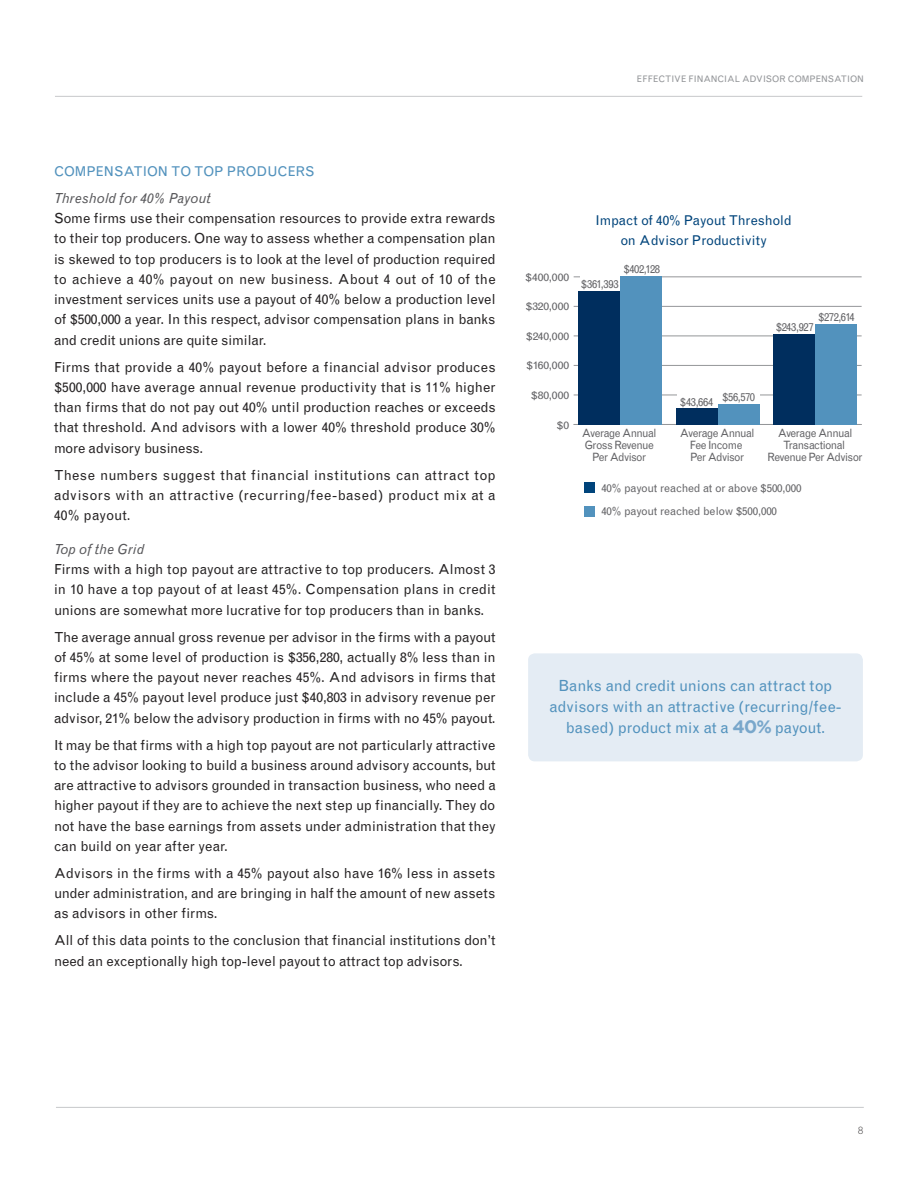
<style>
.page{position:relative;width:918px;height:1188px;background:#fff}
.page>*{position:absolute;margin:0;border:0;box-sizing:border-box;transform-origin:0 0}
.Body_Copy{font:15.3px/21px "Grotesque MTRJ Corrected";color:#5292bd;text-align:center}
.Body_Copy-2{font:13.8px/20.2px "Grotesque MTRJ Corrected";letter-spacing:-.005em;color:#262324;text-align:justify}
.Subhead_-_3rd_Tier{font:italic 13.8px "Grotesque MTRJ Corrected";color:#59595c}
.Subhead_-_Light_Blue{font:13.5px/20.2px "Grotesque MTRJ Corrected";letter-spacing:-.01em;color:#00447b;text-align:center}
.Subhead_-_Light_Blue-2{font:13.5px "Grotesque MTRJ Corrected";color:#5292bd}
.t1{font:11.4px/12px "Grotesque MTRJ Corrected";letter-spacing:-.05em;color:#656568;text-align:center;scale:.95 1}
.t2{font:11.4px "Grotesque MTRJ Corrected";letter-spacing:-.025em;color:#656568;scale:.95 1}
.Body_Copy-3{font:11.25px "Grotesque MTRJ Corrected";letter-spacing:-.01em;color:#656568}
.t3{font:10.8px "Grotesque MTRJ Corrected";letter-spacing:.01em;color:#656568;scale:1.1 1}
.t4{font:300 10.5px "Grotesque MTRJ Corrected";color:#262324}
.t5{font:9px "Grotesque MTRJ Corrected";color:#949699}
.s1{font-family:"Gotham";font-weight:700;font-size:18px;color:#79a7cb}
</style>
<div class="page">
<hr style="left:55px;top:96px;width:807px;height:1px;background:#c7c8ca">
<hr style="left:56px;top:1107px;width:808px;height:1px;background:#c7c8ca">
<div style="left:584px;top:482px;width:11px;height:11px;background:#00447b"></div>
<div style="left:584px;top:506px;width:11px;height:10px;background:#5292bd"></div>
<hr style="left:574px;top:424px;width:288px;height:1px;background:#949699">
<hr style="left:574px;top:395px;width:288px;height:1px;background:#949699">
<hr style="left:574px;top:365px;width:288px;height:1px;background:#949699">
<hr style="left:574px;top:336px;width:288px;height:1px;background:#949699">
<hr style="left:574px;top:306px;width:288px;height:1px;background:#949699">
<hr style="left:574px;top:277px;width:288px;height:1px;background:#949699">
<div style="left:620px;top:276px;width:42px;height:148px;background:#5292bd"></div>
<div style="left:718px;top:404px;width:42px;height:20px;background:#5292bd"></div>
<div style="left:815px;top:324px;width:42px;height:100px;background:#5292bd"></div>
<div style="left:578px;top:291px;width:42px;height:133px;background:#002e5e"></div>
<div style="left:676px;top:408px;width:42px;height:16px;background:#002e5e"></div>
<div style="left:773px;top:334px;width:42px;height:90px;background:#002e5e"></div>
<hr style="left:678px;top:393px;width:82px;height:4px;background:#fff">
<hr style="left:581px;top:276px;width:39px;height:4px;background:#fff">
<div style="left:528px;top:653px;width:335px;height:108px;background:#e4ecf4;border-radius:7px"></div>
<p class="t5" style="left:637px;top:73px;width:229px">EFFECTIVE FINANCIAL ADVISOR COMPENSATION</p>
<p class="Subhead_-_Light_Blue-2" style="left:54px;top:163px;width:262px">COMPENSATION TO TOP PRODUCERS</p>
<p class="Subhead_-_3rd_Tier" style="left:54px;top:190px;width:158px">Threshold for 40% Payout</p>
<p class="Body_Copy-2" style="left:54px;top:208px;width:443px">Some firms use their compensation resources to provide extra rewards to their top producers. One way to assess whether a compensation plan is skewed to top producers is to look at the level of production required to achieve a 40% payout on new business. About 4 out of 10 of the investment services units use a payout of 40% below a production level of $500,000 a year. In this respect, advisor compensation plans in banks and credit unions are quite similar.</p>
<p class="Body_Copy-2" style="left:54px;top:357px;width:443px">Firms that provide a 40% payout before a financial advisor produces $500,000 have average annual revenue productivity that is 11% higher than firms that do not pay out 40% until production reaches or exceeds that threshold. And advisors with a lower 40% threshold produce 30% more advisory business.</p>
<p class="Body_Copy-2" style="left:54px;top:465px;width:443px">These numbers suggest that financial institutions can attract top advisors with an attractive (recurring/fee-based) product mix at a 40% payout.</p>
<p class="Subhead_-_3rd_Tier" style="left:54px;top:541px;width:92px">Top of the Grid</p>
<p class="Body_Copy-2" style="left:54px;top:559px;width:443px">Firms with a high top payout are attractive to top producers. Almost 3 in 10 have a top payout of at least 45%. Compensation plans in credit unions are somewhat more lucrative for top producers than in banks.</p>
<p class="Body_Copy-2" style="left:54px;top:627px;width:443px">The average annual gross revenue per advisor in the firms with a payout of 45% at some level of production is $356,280, actually 8% less than in firms where the payout never reaches 45%. And advisors in firms that include a 45% payout level produce just $40,803 in advisory revenue per advisor, 21% below the advisory production in firms with no 45% payout.</p>
<p class="Body_Copy-2" style="left:54px;top:735px;width:443px">It may be that firms with a high top payout are not particularly attractive to the advisor looking to build a business around advisory accounts, but are attractive to advisors grounded in transaction business, who need a higher payout if they are to achieve the next step up financially. They do not have the base earnings from assets under administration that they can build on year after year.</p>
<p class="Body_Copy-2" style="left:54px;top:863px;width:443px">Advisors in the firms with a 45% payout also have 16% less in assets under administration, and are bringing in half the amount of new assets as advisors in other firms.</p>
<p class="Body_Copy-2" style="left:54px;top:930px;width:443px">All of this data points to the conclusion that financial institutions don’t need an exceptionally high top-level payout to attract top advisors.</p>
<p class="t3" style="left:525px;top:271px;width:42px">$400,000</p>
<p class="t3" style="left:525px;top:300px;width:41px">$320,000</p>
<p class="t3" style="left:526px;top:330px;width:41px">$240,000</p>
<p class="t3" style="left:526px;top:359px;width:41px">$160,000</p>
<p class="t3" style="left:531px;top:389px;width:36px">$80,000</p>
<p class="t3" style="left:557px;top:418px;width:13px">$0</p>
<p class="Subhead_-_Light_Blue" style="left:596px;top:210px;width:198px">Impact of 40% Payout Threshold on Advisor Productivity</p>
<p class="t1" style="left:623px;top:263px;width:40px">$402,128</p>
<p class="t1" style="left:581px;top:278px;width:41px">$361,393</p>
<p class="t1" style="left:818px;top:311px;width:40px">$272,614</p>
<p class="t1" style="left:776px;top:321px;width:41px">$243,927</p>
<p class="t2" style="left:680px;top:393px;width:81px">$43,664 $56,570</p>
<p class="t1" style="left:582px;top:427px;width:80px">Average Annual<br>Gross Revenue<br>Per Advisor</p>
<p class="t1" style="left:680px;top:427px;width:80px">Average Annual<br>Fee Income<br>Per Advisor</p>
<p class="t1" style="left:768px;top:427px;width:102px">Average Annual<br>Transactional<br>Revenue Per Advisor</p>
<p class="Body_Copy-3" style="left:601px;top:481px;width:202px">40% payout reached at or above $500,000</p>
<p class="Body_Copy-3" style="left:601px;top:505px;width:177px">40% payout reached below $500,000</p>
<p class="Body_Copy" style="left:549px;top:676px;width:294px">Banks and credit unions can attract top advisors with an attractive (recurring/fee&shy;based) product mix at a <span class="s1">40%</span> payout.</p>
<p class="t4" style="left:858px;top:1124px;width:7px">8</p>
</div>
